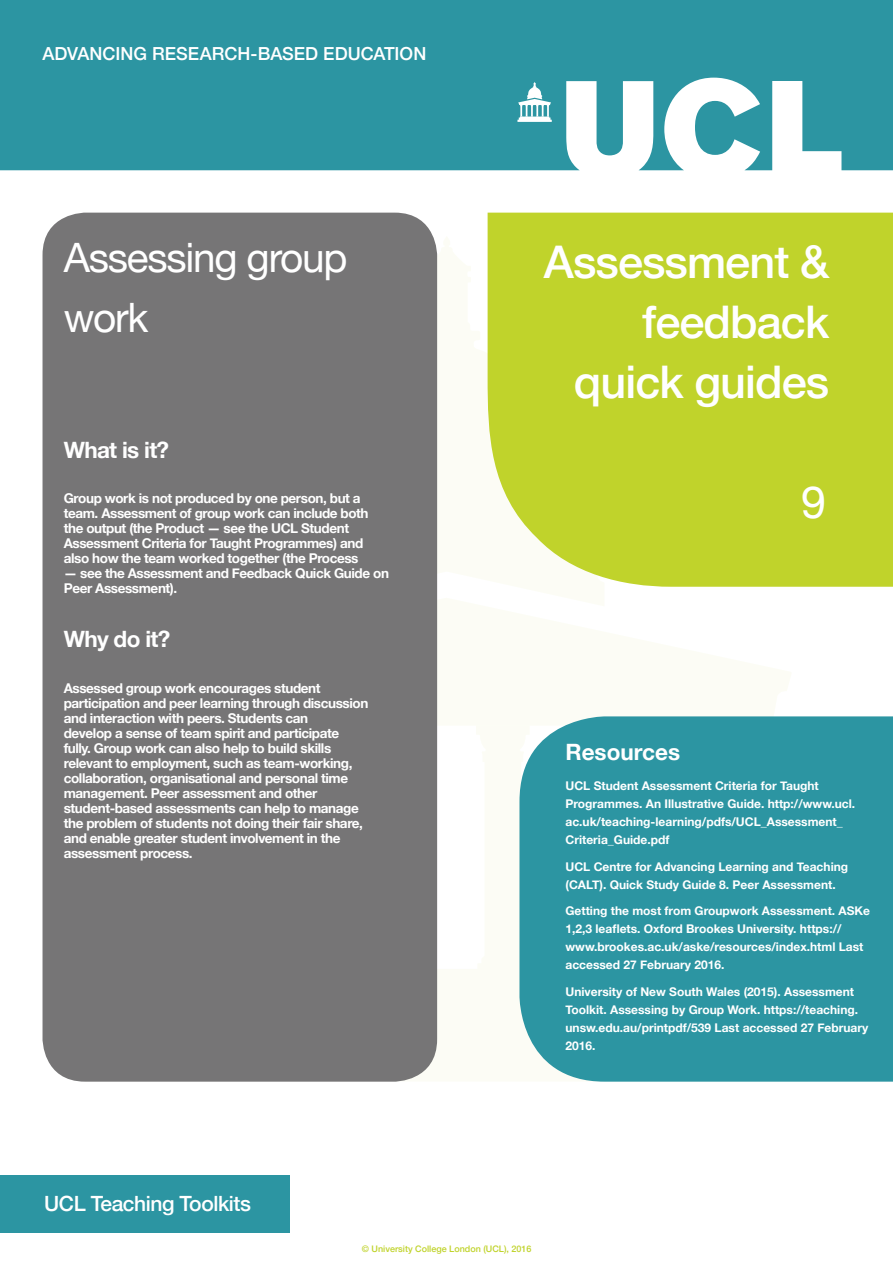
<style>
.page{position:relative;width:893px;height:1263px;background:#fff}
.page>*{position:absolute;margin:0;border:0;box-sizing:border-box;transform-origin:0 0}
.t1{font:500 45px/60px "Helvetica Neue";letter-spacing:-.02em;color:#fff;text-align:right}
.t2{font:45px "Helvetica Neue";color:#fff}
.t3{font:40.5px/60px "Helvetica Neue";letter-spacing:-.03em;color:#fff}
.bullets{font:700 22.5px "Helvetica Neue";letter-spacing:-.03em;color:#fff}
.bullets-2{font:700 22.5px "Helvetica Neue";color:#fff}
.t4{font:500 21px "Helvetica Neue";letter-spacing:-.02em;color:#fff}
.t5{font:500 18px "Helvetica Neue";color:#fff}
.t6{font:700 13.5px "Helvetica Neue";letter-spacing:-.03em;color:#fff}
.bullets-3{font:700 12px/18px "Helvetica Neue";color:#fff}
.t7{font:500 9px "Helvetica Neue";color:#c0d32b}
</style>
<div class="page">
<svg style="left:433px;top:236px;width:55px;height:370px;fill:#fcfcf5"></svg>
<svg style="left:0;top:0;width:893px;height:170px;background:#3f9eaa"></svg>
<div style="left:488px;top:213px;width:405px;height:374px;background:#c0d32b"></div>
<svg style="left:517px;top:82px;width:35px;height:40px"></svg>
<div style="left:0;top:1175px;width:289px;height:58px;background:#2c95a2"></div>
<div style="left:43px;top:213px;width:394px;height:869px;background:#767576;border-radius:43px"></div>
<svg style="left:519px;top:716px;width:374px;height:366px;background:#3b9ca8"></svg>
<p class="t5" style="left:43px;top:39px;width:385px">ADVANCING RESEARCH-BASED EDUCATION</p>
<p class="t3" style="left:64px;top:230px;width:285px">Assessing group work</p>
<p class="bullets" style="left:64px;top:433px;width:107px">What is it?</p>
<p class="t6" style="left:64px;top:488px;width:298px">Group work is not produced by one person, but a</p>
<p class="t6" style="left:64px;top:503px;width:306px">team. Assessment of group work can include both</p>
<p class="t6" style="left:64px;top:518px;width:287px">the output (the Product — see the UCL Student</p>
<p class="t6" style="left:64px;top:533px;width:301px">Assessment Criteria for Taught Programmes) and</p>
<p class="t6" style="left:64px;top:548px;width:296px">also how the team worked together (the Process</p>
<p class="t6" style="left:64px;top:563px;width:327px">— see the Assessment and Feedback Quick Guide on</p>
<p class="t6" style="left:64px;top:578px;width:115px">Peer Assessment).</p>
<p class="bullets" style="left:64px;top:622px;width:108px">Why do it?</p>
<p class="t6" style="left:64px;top:677px;width:258px">Assessed group work encourages student</p>
<p class="t6" style="left:64px;top:692px;width:306px">participation and peer learning through discussion</p>
<p class="t6" style="left:64px;top:707px;width:246px">and interaction with peers. Students can</p>
<p class="t6" style="left:64px;top:722px;width:277px">develop a sense of team spirit and participate</p>
<p class="t6" style="left:64px;top:737px;width:269px">fully. Group work can also help to build skills</p>
<p class="t6" style="left:64px;top:752px;width:290px">relevant to employment, such as team-working,</p>
<p class="t6" style="left:64px;top:767px;width:286px">collaboration, organisational and personal time</p>
<p class="t6" style="left:64px;top:782px;width:255px">management. Peer assessment and other</p>
<p class="t6" style="left:64px;top:797px;width:297px">student-based assessments can help to manage</p>
<p class="t6" style="left:64px;top:812px;width:301px">the problem of students not doing their fair share,</p>
<p class="t6" style="left:64px;top:827px;width:278px">and enable greater student involvement in the</p>
<p class="t6" style="left:64px;top:842px;width:130px">assessment process.</p>
<h1 class="t1" style="left:544px;top:228px;width:287px">Assessment &amp; feedback quick guides</h1>
<h1 class="t2" style="left:801px;top:469px;width:27px">9</h1>
<p class="bullets-2" style="left:565px;top:734px;width:116px">Resources</p>
<p class="bullets-3" style="left:565px;top:777px;width:291px">UCL Student Assessment Criteria for Taught Programmes. An Illustrative Guide. http://www.ucl. ac.uk/teaching-learning/pdfs/UCL_Assessment_ Criteria_Guide.pdf</p>
<p class="bullets-3" style="left:565px;top:858px;width:284px">UCL Centre for Advancing Learning and Teaching (CALT). Quick Study Guide 8. Peer Assessment.</p>
<p class="bullets-3" style="left:565px;top:902px;width:306px">Getting the most from Groupwork Assessment. ASKe 1,2,3 leaflets. Oxford Brookes University. https:// www.brookes.ac.uk/aske/resources/index.html Last accessed 27 February 2016.</p>
<p class="bullets-3" style="left:565px;top:983px;width:304px">University of New South Wales (2015). Assessment Toolkit. Assessing by Group Work. https://teaching. unsw.edu.au/printpdf/539 Last accessed 27 February 2016.</p>
<h3 class="t4" style="left:44px;top:1186px;width:208px">UCL Teaching Toolkits</h3>
<p class="t7" style="left:362px;top:1241px;width:171px">© University College London (UCL), 2016</p>
</div>
